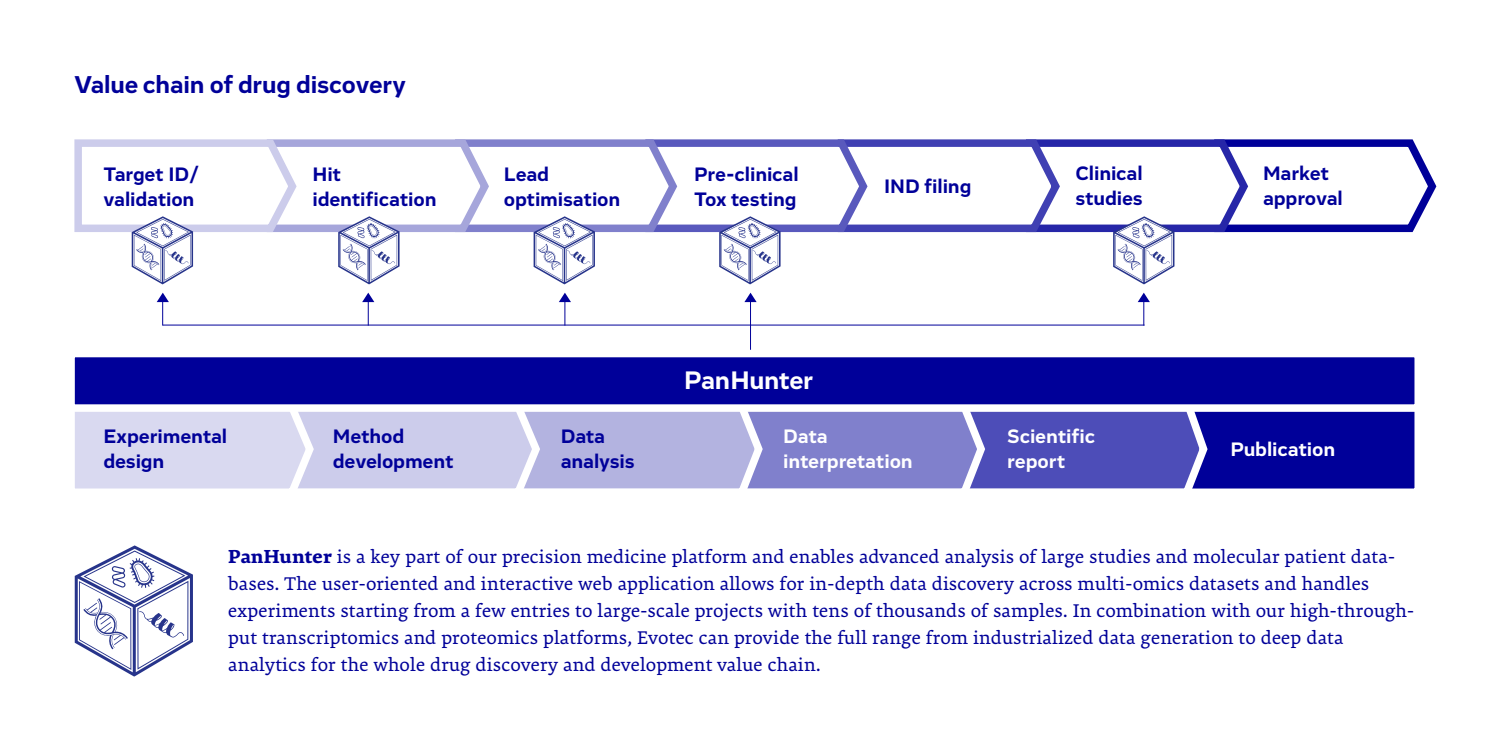
<style>
.page{position:relative;width:1489px;height:745px;background:#fff}
.page>*{position:absolute;margin:0;border:0;box-sizing:border-box;transform-origin:0 0}
.t1{font:700 26px "Vito";letter-spacing:.015em;color:#fff}
.t2{font:700 25px "Vito";letter-spacing:.02em;color:#009}
.t3{font:20px/27px "Premiera";letter-spacing:.01em;color:#009}
.t4{font:700 20px/25px "Vito";letter-spacing:.025em;color:#009}
.t5{font:700 20px "Vito";letter-spacing:.025em;color:#fff}
.s1{font-weight:700}
</style>
<div class="page">
<svg style="left:744px;top:292px;width:12px;height:10px"></svg>
<hr style="left:163px;top:324px;width:981px;height:1px;background:#009">
<svg style="left:157px;top:292px;width:12px;height:33px"></svg>
<svg style="left:362px;top:292px;width:12px;height:33px"></svg>
<svg style="left:559px;top:292px;width:12px;height:33px"></svg>
<hr style="left:750px;top:299px;width:1px;height:64px;background:#009">
<svg style="left:1137px;top:292px;width:12px;height:33px"></svg>
<div style="left:1174px;top:403px;width:247px;height:92px;background:#009;border:8px solid #fff"></div>
<svg style="left:75px;top:411px;width:1136px;height:84px;background:#ababdd"></svg>
<div style="left:67px;top:349px;width:1354px;height:62px;background:#009;border:8px solid #fff"></div>
<svg style="left:75px;top:545px;width:118px;height:131px"></svg>
<svg style="left:74px;top:139px;width:1363px;height:145px"></svg>
<p class="t2" style="left:74px;top:69px;width:333px">Value chain of drug discovery</p>
<p class="t4" style="left:104px;top:161px;width:97px">Target ID/</p>
<p class="t4" style="left:104px;top:186px;width:92px">validation</p>
<p class="t4" style="left:313px;top:161px;width:30px">Hit</p>
<p class="t4" style="left:313px;top:186px;width:125px">identification</p>
<p class="t4" style="left:504px;top:161px;width:46px">Lead</p>
<p class="t4" style="left:504px;top:186px;width:117px">optimisation</p>
<p class="t4" style="left:694px;top:161px;width:105px">Pre-clinical<br>Tox testing</p>
<p class="t4" style="left:884px;top:173px;width:88px">IND filing</p>
<p class="t4" style="left:1075px;top:160px;width:68px">Clinical studies</p>
<p class="t4" style="left:104px;top:423px;width:124px">Experimental design</p>
<p class="t4" style="left:333px;top:423px;width:72px">Method</p>
<p class="t4" style="left:333px;top:448px;width:121px">development</p>
<p class="t4" style="left:561px;top:423px;width:45px">Data</p>
<p class="t4" style="left:561px;top:448px;width:75px">analysis</p>
<p class="t1" style="left:684px;top:364px;width:130px">PanHunter</p>
<p class="t5" style="left:783px;top:423px;width:45px">Data</p>
<p class="t5" style="left:783px;top:448px;width:130px">interpretation</p>
<p class="t5" style="left:1007px;top:423px;width:89px">Scientific</p>
<p class="t5" style="left:1007px;top:448px;width:59px">report</p>
<p class="t4" style="left:1263px;top:160px;width:81px">Market approval</p>
<p class="t5" style="left:1230px;top:436px;width:106px">Publication</p>
<p class="t3" style="left:228px;top:542px;width:1185px"><span class="s1">PanHunter</span> is a key part of our precision medicine platform and enables advanced analysis of large studies and molecular patient data&shy;bases. The user-oriented and interactive web application allows for in-depth data discovery across multi-omics datasets and handles experiments starting from a few entries to large-scale projects with tens of thousands of samples. In combination with our high-through&shy;put transcriptomics and proteomics platforms, Evotec can provide the full range from industrialized data generation to deep data analytics for the whole drug discovery and development value chain.</p>
</div>
